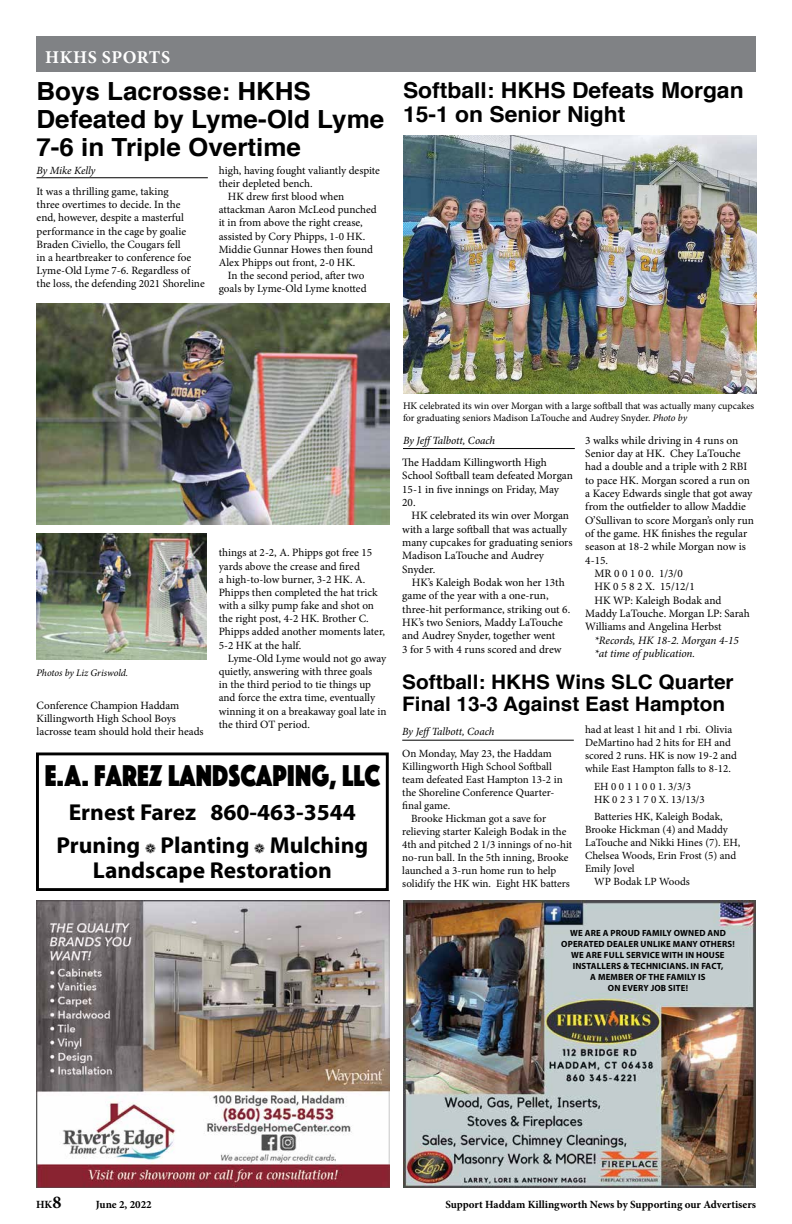
<style>
.page{position:relative;width:792px;height:1224px;background:#fff}
.page>*{position:absolute;margin:0;border:0;box-sizing:border-box;transform-origin:0 0}
.t1{font:31.3px "Phosphate Solid";letter-spacing:.01em;color:#000;scale:.82 1}
.t2{font:700 25px/28px "Helvetica";color:#000;scale:1.04 1}
.t3{font:700 23.1px/32.5px "Myriad Pro";color:#000;text-align:center}
.t4{font:700 22px/24px "Helvetica";color:#000;scale:1.04 1}
.t5{font:700 20px/22px "Helvetica";color:#000;scale:1.04 1}
.t6{font:700 18px "Minion Pro";letter-spacing:.035em;color:#fff}
.t7{font:11.3px/13.3px "Minion Pro";color:#000}
.t8{font:italic 11.3px/13.3px "Minion Pro";letter-spacing:-.01em;color:#000}
.t9{font:11.2px/13.2px "Minion Pro";color:#000}
.t10{font:11px/13px "Minion Pro";color:#000}
.t11{font:700 11px "Minion Pro";color:#000}
.t12{font:italic 11px "Minion Pro";letter-spacing:-.01em;color:#000}
.t13{font:10px/12px "Minion Pro";color:#000}
.t14{font:italic 10px "Minion Pro";letter-spacing:-.005em;color:#000}
.t15{font:700 9px/11px "Myriad Pro";letter-spacing:.02em;color:#000;text-align:center}
.s1{font-style:italic}
.s2{font-size:18px}
</style>
<div class="page">
<hr style="left:36px;top:178px;width:172px;height:1px;background:#000">
<img style="left:403px;top:900px;width:353px;height:288px">
<img style="left:36px;top:900px;width:354px;height:288px">
<div style="left:36px;top:36px;width:720px;height:36px;background:#808285"></div>
<hr style="left:403px;top:448px;width:172px;height:1px;background:#000">
<img style="left:403px;top:136px;width:354px;height:257px">
<div style="left:36px;top:752px;width:353px;height:139px;border:3px solid #000"></div>
<hr style="left:402px;top:740px;width:172px;height:1px;background:#000">
<img style="left:36px;top:303px;width:354px;height:221px">
<img style="left:36px;top:534px;width:171px;height:126px">
<h3 class="t6" style="left:45px;top:44px;width:127px">HKHS SPORTS</h3>
<h2 class="t2" style="left:36px;top:78px;width:336px">Boys Lacrosse: HKHS<br>Defeated by Lyme-Old Lyme<br>7-6 in Triple Overtime</h2>
<p class="t9" style="left:37px;top:185px;width:170px">It was a thrilling game, taking<br>three overtimes to decide. In the<br>end, however, despite a masterful performance in the cage by goalie Braden Civiello, the Cougars fell<br>in a heartbreaker to conference foe Lyme-Old Lyme 7-6. Regardless of the loss, the defending 2021 Shoreline</p>
<p class="t9" style="left:219px;top:164px;width:163px">high, having fought valiantly despite</p>
<p class="t9" style="left:219px;top:177px;width:95px">their depleted bench.</p>
<p class="t9" style="left:228px;top:190px;width:118px">HK drew first blood when</p>
<p class="t9" style="left:219px;top:203px;width:160px">attackman Aaron McLeod punched</p>
<p class="t9" style="left:219px;top:216px;width:146px">it in from above the right crease,</p>
<p class="t9" style="left:219px;top:230px;width:148px">assisted by Cory Phipps, 1-0 HK.</p>
<p class="t9" style="left:219px;top:243px;width:156px">Middie Gunnar Howes then found</p>
<p class="t9" style="left:219px;top:256px;width:138px">Alex Phipps out front, 2-0 HK.</p>
<p class="t9" style="left:228px;top:269px;width:138px">In the second period, after two</p>
<p class="t9" style="left:219px;top:282px;width:149px">goals by Lyme-Old Lyme knotted</p>
<p class="t12" style="left:36px;top:163px;width:60px">By Mike Kelly</p>
<h3 class="t4" style="left:403px;top:79px;width:329px">Softball: HKHS Defeats Morgan<br>15-1 on Senior Night</h3>
<p class="t14" style="left:36px;top:666px;width:93px">Photos by Liz Griswold.</p>
<p class="t9" style="left:37px;top:699px;width:169px">Conference Champion Haddam<br>Killingworth High School Boys lacrosse team should hold their heads</p>
<p class="t9" style="left:219px;top:546px;width:168px">things at 2-2, A. Phipps got free 15 yards above the crease and fired<br>a high-to-low burner, 3-2 HK. A.<br>Phipps then completed the hat trick with a silky pump fake and shot on the right post, 4-2 HK. Brother C.<br>Phipps added another moments later,<br>5-2 HK at the half.</p>
<p class="t9" style="left:219px;top:652px;width:169px;text-indent:9px">Lyme-Old Lyme would not go away quietly, answering with three goals<br>in the third period to tie things up and force the extra time, eventually winning it on a breakaway goal late in the third OT period.</p>
<h1 class="t1" style="left:45px;top:753px;width:410px">E.A. FAREZ LANDSCAPING, LLC</h1>
<h3 class="t3" style="left:57px;top:795px;width:313px">Ernest Farez 860-463-3544<br>Pruning Planting Mulching</h3>
<h3 class="t3" style="left:93px;top:854px;width:240px">Landscape Restoration</h3>
<p class="t13" style="left:403px;top:400px;width:353px">HK celebrated its win over Morgan with a large softball that was actually many cupcakes for graduating seniors Madison LaTouche and Audrey Snyder. <span class="s1">Photo by</span></p>
<p class="t12" style="left:403px;top:433px;width:94px">By JeffTalbott, Coach</p>
<p class="t7" style="left:402px;top:456px;width:172px">The Haddam Killingworth High<br>School Softball team defeated Morgan<br>15-1 in five innings on Friday, May<br>20.</p>
<p class="t7" style="left:402px;top:509px;width:172px;text-indent:9px">HK celebrated its win over Morgan with a large softball that was actually many cupcakes for graduating seniors<br>Madison LaTouche and Audrey<br>Snyder.</p>
<p class="t7" style="left:402px;top:576px;width:170px;text-indent:9px">HK’s Kaleigh Bodak won her 13th game of the year with a one-run, three-hit performance, striking out 6.<br>HK’s two Seniors, Maddy LaTouche and Audrey Snyder, together went<br>3 for 5 with 4 runs scored and drew</p>
<p class="t7" style="left:585px;top:434px;width:154px">3 walks while driving in 4 runs on</p>
<p class="t7" style="left:585px;top:447px;width:157px">Senior day at HK. Chey LaTouche</p>
<p class="t7" style="left:585px;top:460px;width:164px">had a double and a triple with 2 RBI</p>
<p class="t7" style="left:585px;top:474px;width:166px">to pace HK. Morgan scored a run on</p>
<p class="t7" style="left:585px;top:487px;width:169px">a Kacey Edwards single that got away</p>
<p class="t7" style="left:585px;top:500px;width:162px">from the outfielder to allow Maddie</p>
<p class="t7" style="left:585px;top:514px;width:170px">O’Sullivan to score Morgan’s only run</p>
<p class="t7" style="left:585px;top:527px;width:163px">of the game. HK finishes the regular</p>
<p class="t7" style="left:585px;top:540px;width:162px">season at 18-2 while Morgan now is</p>
<p class="t7" style="left:585px;top:554px;width:24px">4-15.</p>
<p class="t7" style="left:594px;top:567px;width:90px">MR 0 0 1 0 0. 1/3/0</p>
<p class="t7" style="left:594px;top:580px;width:102px">HK 0 5 8 2 X. 15/12/1</p>
<p class="t7" style="left:594px;top:594px;width:128px">HK WP: Kaleigh Bodak and</p>
<p class="t7" style="left:585px;top:607px;width:166px">Maddy LaTouche. Morgan LP: Sarah</p>
<p class="t7" style="left:585px;top:620px;width:138px">Williams and Angelina Herbst</p>
<p class="t8" style="left:594px;top:633px;width:146px">*Records, HK 18-2. Morgan 4-15 *at time of publication.</p>
<h3 class="t5" style="left:402px;top:671px;width:320px">Softball: HKHS Wins SLC Quarter<br>Final 13-3 Against East Hampton</h3>
<p class="t10" style="left:402px;top:747px;width:151px">On Monday, May 23, the Haddam</p>
<p class="t10" style="left:402px;top:760px;width:151px">Killingworth High School Softball</p>
<p class="t10" style="left:402px;top:773px;width:162px">team defeated East Hampton 13-2 in</p>
<p class="t10" style="left:402px;top:786px;width:154px">the Shoreline Conference Quarter-</p>
<p class="t10" style="left:402px;top:799px;width:49px">final game.</p>
<p class="t10" style="left:411px;top:812px;width:136px">Brooke Hickman got a save for</p>
<p class="t10" style="left:402px;top:825px;width:166px">relieving starter Kaleigh Bodak in the</p>
<p class="t10" style="left:402px;top:838px;width:172px">4th and pitched 2 1/3 innings of no-hit</p>
<p class="t10" style="left:402px;top:851px;width:168px">no-run ball. In the 5th inning, Brooke</p>
<p class="t10" style="left:402px;top:864px;width:156px">launched a 3-run home run to help</p>
<p class="t10" style="left:402px;top:878px;width:169px">solidify the HK win. Eight HK batters</p>
<p class="t10" style="left:585px;top:723px;width:153px">had at least 1 hit and 1 rbi. Olivia<br>DeMartino had 2 hits for EH and scored 2 runs. HK is now 19-2 and while East Hampton falls to 8-12.</p>
<p class="t10" style="left:594px;top:780px;width:112px">EH 0 0 1 1 0 0 1. 3/3/3<br>HK 0 2 3 1 7 0 X. 13/13/3</p>
<p class="t10" style="left:594px;top:810px;width:130px">Batteries HK, Kaleigh Bodak,</p>
<p class="t10" style="left:585px;top:823px;width:145px">Brooke Hickman (4) and Maddy</p>
<p class="t10" style="left:585px;top:836px;width:157px">LaTouche and Nikki Hines (7). EH,</p>
<p class="t10" style="left:585px;top:849px;width:153px">Chelsea Woods, Erin Frost (5) and</p>
<p class="t10" style="left:585px;top:862px;width:51px">Emily Jovel</p>
<p class="t10" style="left:594px;top:875px;width:97px">WP Bodak LP Woods</p>
<p class="t12" style="left:402px;top:724px;width:94px">By JeffTalbott, Coach</p>
<p class="t15" style="left:561px;top:927px;width:175px">WE ARE A PROUD FAMILY OWNED AND<br>OPERATED DEALER UNLIKE MANY OTHERS!<br>WE ARE FULL SERVICE WITH IN HOUSE<br>INSTALLERS &amp; TECHNICIANS. IN FACT,<br>A MEMBER OF THE FAMILY IS<br>ON EVERY JOB SITE!</p>
<p class="t11" style="left:36px;top:1197px;width:27px">HK<span class="s2">8</span></p>
<p class="t11" style="left:96px;top:1197px;width:57px">June 2, 2022</p>
<p class="t11" style="left:445px;top:1197px;width:312px">Support Haddam Killingworth News by Supporting our Advertisers</p>
</div>
